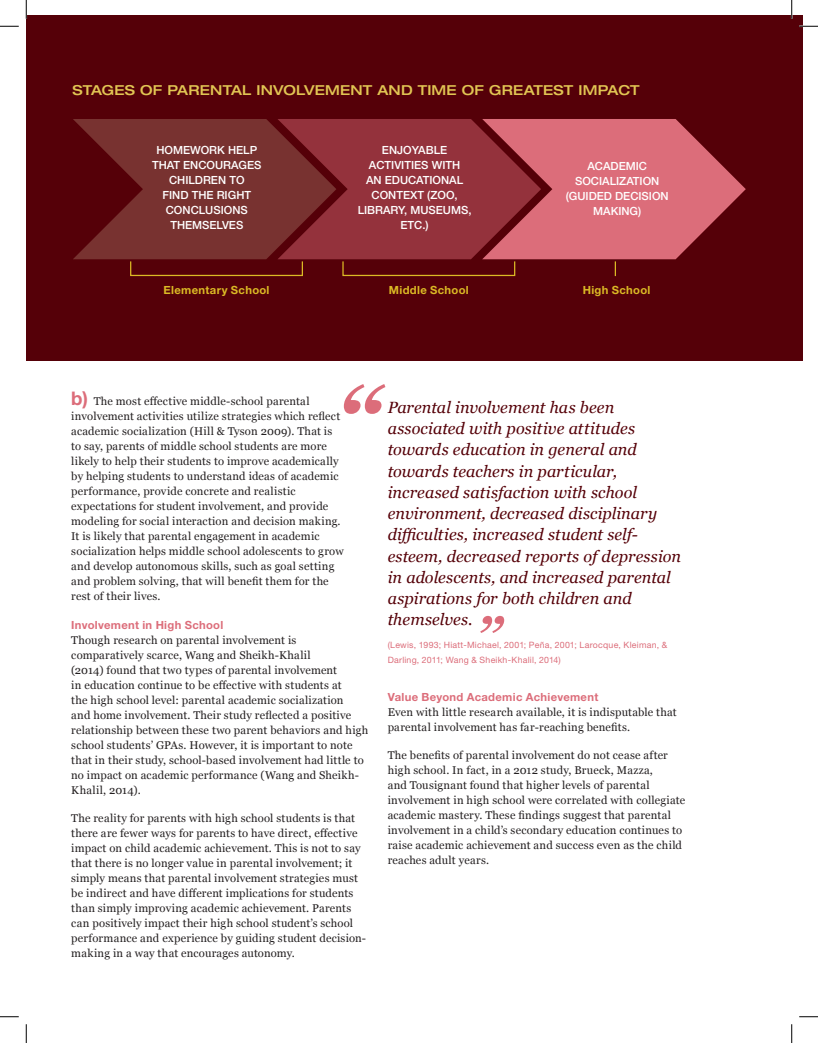
<style>
.page{position:relative;width:818px;height:1043px;background:#fff}
.page>*{position:absolute;margin:0;border:0;box-sizing:border-box;transform-origin:0 0}
.t1{font:italic 16.25px/21.2px "Georgia";color:#550008}
.t2{font:500 expanded 13.75px "Helvetica Neue LT Std";letter-spacing:.015em;color:#e1c553}
.t3{font:11.25px/15px "Georgia";letter-spacing:.015em;color:#231f20}
.t4{font:500 11.25px/15px "Helvetica Neue LT Std";color:#fff;text-align:center}
.t5{font:700 11.25px "Helvetica Neue LT Std";letter-spacing:.025em;color:#dc6d7a}
.t6{font:700 11.25px "Helvetica Neue LT Std";letter-spacing:.03em;color:#dbba25}
.t7{font:8.75px/15px "Helvetica Neue LT Std";letter-spacing:.025em;color:#dc6d7a}
.s1{font-family:"Helvetica Neue LT Std";font-weight:700;font-size:18.75px;color:#dc6d7a}
</style>
<div class="page">
<div style="left:26px;top:15px;width:776px;height:345px;background:#550008"></div>
<svg style="left:480px;top:616px;width:24px;height:17px"></svg>
<svg style="left:344px;top:384px;width:41px;height:30px"></svg>
<svg style="left:73px;top:119px;width:204px;height:140px;fill:#783230"></svg>
<svg style="left:541px;top:119px;width:204px;height:140px;fill:#dc6d7a"></svg>
<svg style="left:277px;top:119px;width:264px;height:140px;background:#92333c"></svg>
<div style="left:130px;top:261px;width:173px;height:15px;border:1px solid #dbba25"></div>
<div style="left:342px;top:261px;width:173px;height:15px;border:1px solid #dbba25"></div>
<svg style="left:614px;top:261px;width:2px;height:15px"></svg>
<svg style="left:0;top:25px;width:19px;height:2px"></svg>
<svg style="left:799px;top:25px;width:19px;height:2px"></svg>
<svg style="left:0;top:1016px;width:19px;height:1px"></svg>
<svg style="left:799px;top:1016px;width:19px;height:1px"></svg>
<svg style="left:25px;top:0;width:2px;height:19px"></svg>
<svg style="left:25px;top:1024px;width:2px;height:18px"></svg>
<svg style="left:790px;top:0;width:2px;height:19px"></svg>
<svg style="left:791px;top:1024px;width:1px;height:18px"></svg>
<p class="t2" style="left:72px;top:81px;width:568px">STAGES OF PARENTAL INVOLVEMENT AND TIME OF GREATEST IMPACT</p>
<p class="t4" style="left:152px;top:142px;width:111px">HOMEWORK HELP<br>THAT ENCOURAGES<br>CHILDREN TO<br>FIND THE RIGHT<br>CONCLUSIONS<br>THEMSELVES</p>
<p class="t4" style="left:357px;top:142px;width:115px">ENJOYABLE<br>ACTIVITIES WITH<br>AN EDUCATIONAL<br>CONTEXT (ZOO,<br>LIBRARY, MUSEUMS,<br>ETC.)</p>
<p class="t4" style="left:565px;top:159px;width:104px">ACADEMIC<br>SOCIALIZATION (GUIDED DECISION<br>MAKING)</p>
<p class="t6" style="left:163px;top:283px;width:107px">Elementary School</p>
<p class="t6" style="left:389px;top:283px;width:81px">Middle School</p>
<p class="t6" style="left:582px;top:283px;width:69px">High School</p>
<p class="t3" style="left:71px;top:393px;width:274px"><span class="s1">b)</span> The most effective middle-school parental involvement activities utilize strategies which reflect academic socialization (Hill &amp; Tyson 2009). That is to say, parents of middle school students are more likely to help their students to improve academically by helping students to understand ideas of academic performance, provide concrete and realistic expectations for student involvement, and provide modeling for social interaction and decision making.<br>It is likely that parental engagement in academic socialization helps middle school adolescents to grow and develop autonomous skills, such as goal setting and problem solving, that will benefit them for the rest of their lives.</p>
<p class="t5" style="left:71px;top:618px;width:153px">Involvement in High School</p>
<p class="t3" style="left:71px;top:632px;width:298px">Though research on parental involvement is comparatively scarce, Wang and Sheikh-Khalil<br>(2014) found that two types of parental involvement<br>in education continue to be effective with students at<br>the high school level: parental academic socialization<br>and home involvement. Their study reflected a positive relationship between these two parent behaviors and high school students’ GPAs. However, it is important to note that in their study, school-based involvement had little to no impact on academic performance (Wang and Sheikh-Khalil, 2014).</p>
<p class="t3" style="left:71px;top:810px;width:296px">The reality for parents with high school students is that there are fewer ways for parents to have direct, effective impact on child academic achievement. This is not to say that there is no longer value in parental involvement; it simply means that parental involvement strategies must be indirect and have different implications for students than simply improving academic achievement. Parents can positively impact their high school student’s school performance and experience by guiding student decision&shy;making in a way that encourages autonomy.</p>
<p class="t1" style="left:388px;top:396px;width:295px">Parental involvement has been associated with positive attitudes towards education in general and towards teachers in particular, increased satisfaction with school environment, decreased disciplinary difficulties, increased student self&shy;esteem, decreased reports of depression in adolescents, and increased parental aspirations for both children and themselves.</p>
<p class="t7" style="left:388px;top:637px;width:281px">(Lewis, 1993; Hiatt-Michael, 2001; Peña, 2001; Larocque, Kleiman, &amp;<br>Darling, 2011; Wang &amp; Sheikh-Khalil, 2014)</p>
<p class="t5" style="left:387px;top:689px;width:212px">Value Beyond Academic Achievement</p>
<p class="t3" style="left:387px;top:704px;width:290px">Even with little research available, it is indisputable that parental involvement has far-reaching benefits.</p>
<p class="t3" style="left:387px;top:747px;width:299px">The benefits of parental involvement do not cease after high school. In fact, in a 2012 study, Brueck, Mazza,<br>and Tousignant found that higher levels of parental involvement in high school were correlated with collegiate academic mastery. These findings suggest that parental involvement in a child’s secondary education continues to raise academic achievement and success even as the child reaches adult years.</p>
</div>
